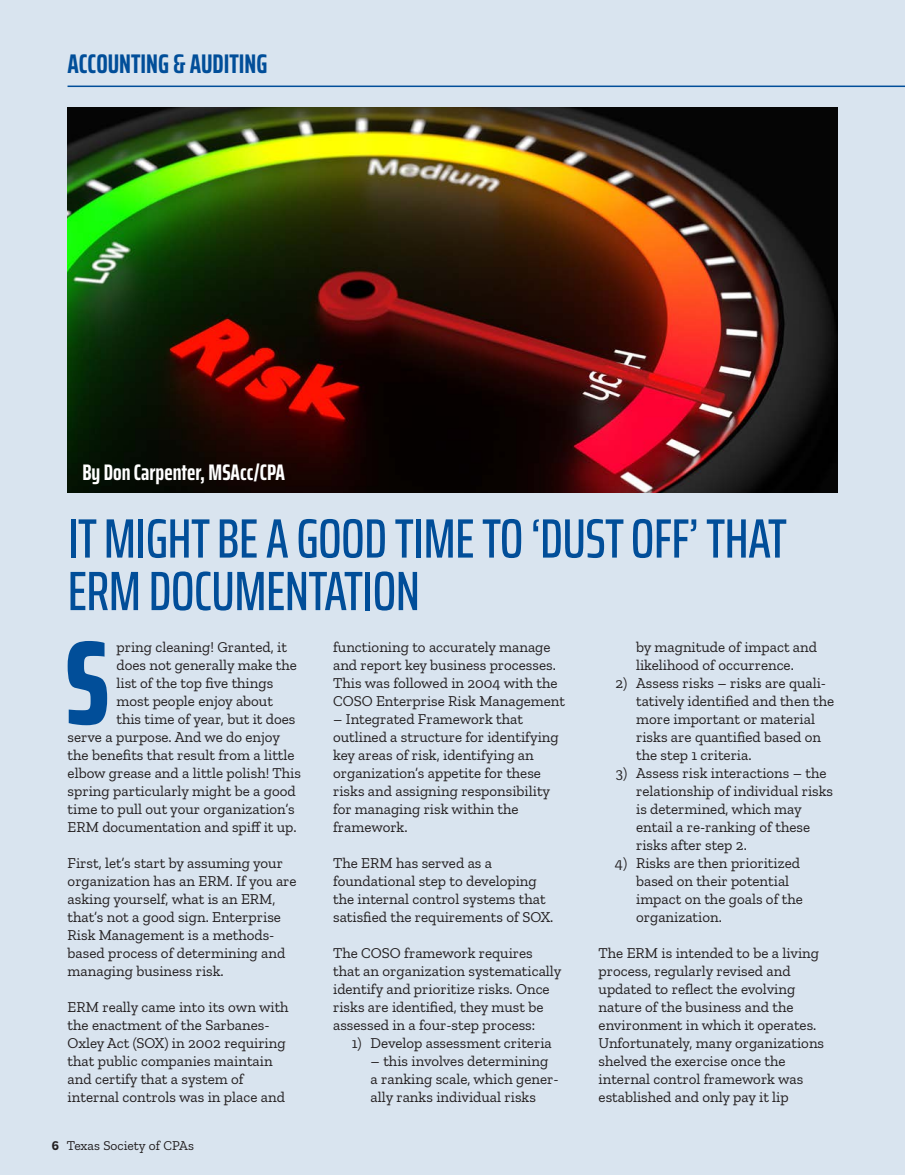
<style>
.page{position:relative;width:905px;height:1175px;background:#fff}
.page>*{position:absolute;margin:0;border:0;box-sizing:border-box;transform-origin:0 0}
.t1{font:800 extra-condensed 119.7px "Saira";color:#014e99}
.t2{font:500 extra-condensed 55.5px/52.5px "Saira";letter-spacing:-.01em;color:#014e99}
.t3{font:700 extra-condensed 27px "Saira";color:#014e99}
.t4{font:700 extra-condensed 22.5px "Saira";color:#fff}
.t5{font:15px/18px "Zilla Slab";color:#231f20}
.t6{font:13.5px "Zilla Slab";color:#231f20}
.s1{font-weight:700}
</style>
<div class="page">
<div style="left:0;top:0;width:904px;height:1174px;background:#d9e4ef"></div>
<hr style="left:904px;top:0;width:1px;height:1174px;background:#014e99">
<img style="left:68px;top:108px;width:769px;height:384px">
<hr style="left:68px;top:86px;width:836px;height:1px;background:#014e99">
<h3 class="t3" style="left:68px;top:43px;width:201px">ACCOUNTING &amp; AUDITING</h3>
<h3 class="t4" style="left:82px;top:454px;width:204px">By Don Carpenter, MSAcc/CPA</h3>
<h2 class="t2" style="left:68px;top:511px;width:720px">IT MIGHT BE A GOOD TIME TO ‘DUST OFF’ THAT<br>ERM DOCUMENTATION</h2>
<h1 class="t1" style="left:65px;top:591px;width:46px">S</h1>
<p class="t5" style="left:116px;top:638px;width:172px">pring cleaning! Granted, it</p>
<p class="t5" style="left:116px;top:656px;width:182px">does not generally make the</p>
<p class="t5" style="left:116px;top:674px;width:158px">list of the top five things</p>
<p class="t5" style="left:116px;top:692px;width:158px">most people enjoy about</p>
<p class="t5" style="left:116px;top:710px;width:180px">this time of year, but it does</p>
<p class="t5" style="left:68px;top:728px;width:214px">serve a purpose. And we do enjoy</p>
<p class="t5" style="left:68px;top:746px;width:228px">the benefits that result from a little</p>
<p class="t5" style="left:68px;top:764px;width:235px">elbow grease and a little polish! This</p>
<p class="t5" style="left:68px;top:782px;width:230px">spring particularly might be a good</p>
<p class="t5" style="left:68px;top:800px;width:228px">time to pull out your organization’s</p>
<p class="t5" style="left:68px;top:818px;width:230px">ERM documentation and spiff it up.</p>
<p class="t5" style="left:68px;top:854px;width:230px">First, let’s start by assuming your organization has an ERM. If you are asking yourself, what is an ERM, that’s not a good sign. Enterprise<br>Risk Management is a methods&shy;based process of determining and managing business risk.</p>
<p class="t5" style="left:68px;top:998px;width:222px">ERM really came into its own with the enactment of the Sarbanes-<br>Oxley Act (SOX) in 2002 requiring that public companies maintain and certify that a system of internal controls was in place and</p>
<p class="t6" style="left:52px;top:1137px;width:143px"><span class="s1">6</span> Texas Society of CPAs</p>
<p class="t5" style="left:333px;top:638px;width:233px">functioning to accurately manage and report key business processes.<br>This was followed in 2004 with the COSO Enterprise Risk Management</p>
<p class="t5" style="left:333px;top:710px;width:227px">– Integrated Framework that outlined a structure for identifying key areas of risk, identifying an organization’s appetite for these risks and assigning responsibility for managing risk within the framework.</p>
<p class="t5" style="left:333px;top:854px;width:222px">The ERM has served as a foundational step to developing the internal control systems that satisfied the requirements of SOX.</p>
<p class="t5" style="left:333px;top:944px;width:230px">The COSO framework requires that an organization systematically identify and prioritize risks. Once risks are identified, they must be assessed in a four-step process:</p>
<p class="t5" style="left:352px;top:1034px;width:201px">1) Develop assessment criteria</p>
<p class="t5" style="left:370px;top:1052px;width:189px">– this involves determining a ranking scale, which gener&shy;ally ranks individual risks</p>
<p class="t5" style="left:636px;top:638px;width:182px">by magnitude of impact and likelihood of occurrence.</p>
<p class="t5" style="left:636px;top:674px;width:199px;text-indent:-20px">2) Assess risks – risks are quali&shy;tatively identified and then the more important or material risks are quantified based on the step 1 criteria.</p>
<p class="t5" style="left:636px;top:764px;width:198px;text-indent:-20px">3) Assess risk interactions – the relationship of individual risks is determined, which may entail a re-ranking of these risks after step 2.</p>
<p class="t5" style="left:636px;top:854px;width:168px;text-indent:-21px">4) Risks are then prioritized based on their potential impact on the goals of the organization.</p>
<p class="t5" style="left:598px;top:944px;width:227px">The ERM is intended to be a living process, regularly revised and updated to reflect the evolving nature of the business and the environment in which it operates.<br>Unfortunately, many organizations shelved the exercise once the internal control framework was established and only pay it lip</p>
</div>
